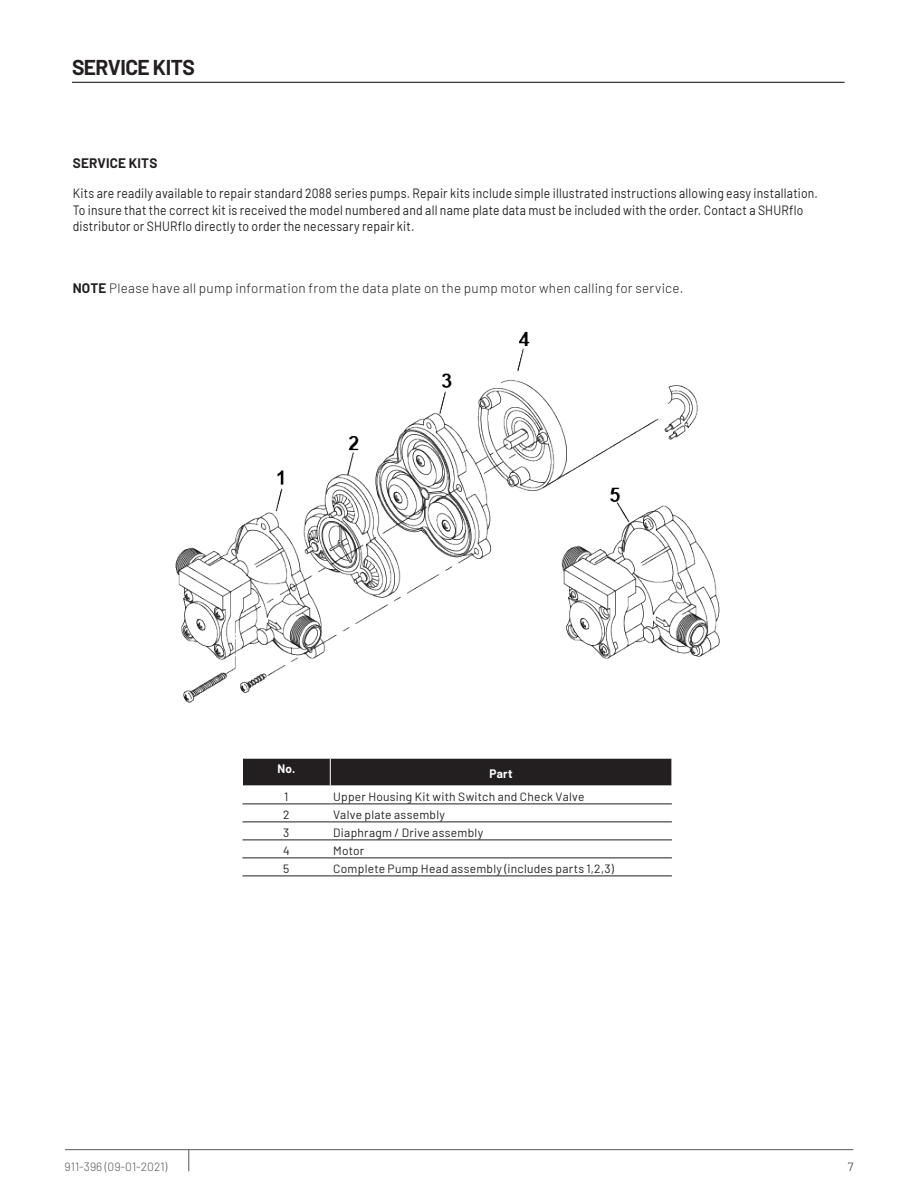
<style>
.page{position:relative;width:918px;height:1188px;background:#fff}
.page>*{position:absolute;margin:0;border:0;box-sizing:border-box;transform-origin:0 0}
.Headline{font:700 21px "Barlow";letter-spacing:-.025em;color:#231f20}
.Body_Copy{font:13.5px/16.5px "Barlow";letter-spacing:.015em;color:#231f20;scale:.9 1}
.Body_Copy-2{font:300 13.5px "Barlow";letter-spacing:.015em;color:#231f20}
.Body_Copy-3{font:700 13.5px "Barlow";letter-spacing:.015em;color:#231f20}
.Table_Copy{font:12px "Barlow";letter-spacing:.02em;color:#231f20}
.t1{font:300 12px "Barlow";color:#57585a}
.Table_Subhead{font:700 12px "Barlow";letter-spacing:.025em;color:#fff}
.t2{font:12px "Barlow";color:#57585a}
.s1{font-weight:700}
</style>
<div class="page">
<hr style="left:65px;top:1149px;width:788px;height:1px;background:#57585a">
<svg style="left:188px;top:1150px;width:1px;height:21px"></svg>
<hr style="left:72px;top:82px;width:773px;height:1px;background:#231f20">
<img style="left:176px;top:331px;width:543px;height:372px">
<hr style="left:242px;top:804px;width:88px;height:1px;background:#231f20">
<hr style="left:330px;top:804px;width:342px;height:1px;background:#231f20">
<hr style="left:242px;top:822px;width:88px;height:1px;background:#231f20">
<hr style="left:330px;top:822px;width:342px;height:1px;background:#231f20">
<hr style="left:242px;top:840px;width:88px;height:1px;background:#231f20">
<hr style="left:330px;top:840px;width:342px;height:1px;background:#231f20">
<hr style="left:242px;top:858px;width:88px;height:1px;background:#231f20">
<hr style="left:330px;top:858px;width:342px;height:1px;background:#231f20">
<hr style="left:242px;top:876px;width:88px;height:1px;background:#231f20">
<hr style="left:330px;top:876px;width:342px;height:1px;background:#231f20">
<svg style="left:242px;top:758px;width:430px;height:28px;background:#2f2b2c"></svg>
<p class="Headline" style="left:72px;top:52px;width:125px">SERVICE KITS</p>
<p class="Body_Copy-3" style="left:73px;top:153px;width:86px">SERVICE KITS</p>
<p class="Body_Copy" style="left:73px;top:184px;width:829px">Kits are readily available to repair standard 2088 series pumps. Repair kits include simple illustrated instructions allowing easy installation.<br>To insure that the correct kit is received the model numbered and all name plate data must be included with the order. Contact a SHURflo distributor or SHURflo directly to order the necessary repair kit.</p>
<p class="Body_Copy-2" style="left:73px;top:278px;width:612px"><span class="s1">NOTE</span> Please have all pump information from the data plate on the pump motor when calling for service.</p>
<p class="Table_Subhead" style="left:277px;top:760px;width:19px">No.</p>
<p class="Table_Subhead" style="left:489px;top:765px;width:25px">Part</p>
<p class="Table_Copy" style="left:284px;top:788px;width:6px">1</p>
<p class="Table_Copy" style="left:333px;top:788px;width:253px">Upper Housing Kit with Switch and Check Valve</p>
<p class="Table_Copy" style="left:283px;top:806px;width:8px">2</p>
<p class="Table_Copy" style="left:333px;top:806px;width:113px">Valve plate assembly</p>
<p class="Table_Copy" style="left:283px;top:824px;width:8px">3</p>
<p class="Table_Copy" style="left:333px;top:824px;width:151px">Diaphragm / Drive assembly</p>
<p class="Table_Copy" style="left:283px;top:842px;width:8px">4</p>
<p class="Table_Copy" style="left:333px;top:842px;width:33px">Motor</p>
<p class="Table_Copy" style="left:283px;top:860px;width:8px">5</p>
<p class="Table_Copy" style="left:333px;top:860px;width:282px">Complete Pump Head assembly (includes parts 1,2,3)</p>
<p class="t1" style="left:65px;top:1158px;width:104px">911-396 (09-01-2021)</p>
<p class="t2" style="left:848px;top:1158px;width:7px">7</p>
</div>
